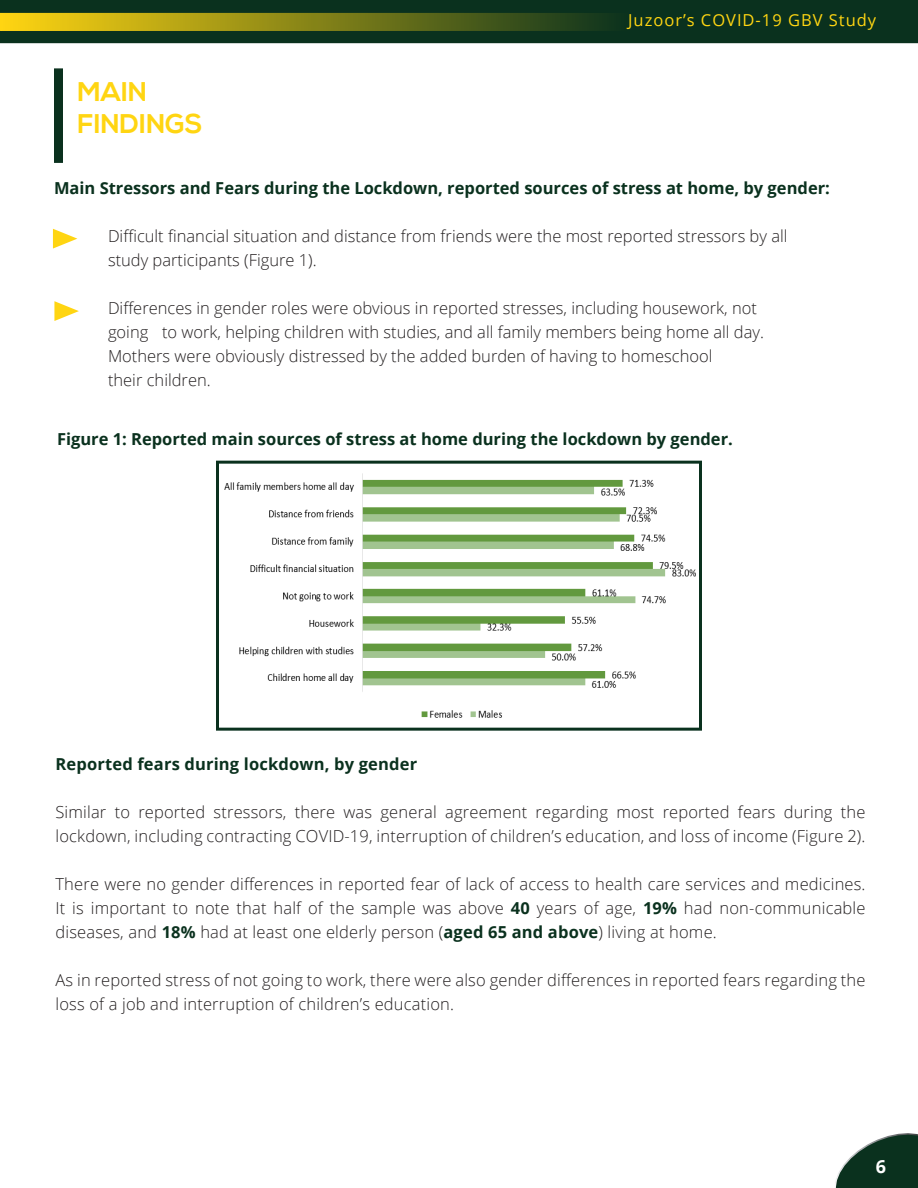
<style>
.page{position:relative;width:918px;height:1188px;background:#fff}
.page>*{position:absolute;margin:0;border:0;box-sizing:border-box;transform-origin:0 0}
.t1{font:700 27px "Nexa";color:#ffd512}
.t2{font:700 18px "Open Sans";color:#fff}
.t3{font:300 16.5px/24px "Open Sans";letter-spacing:.01em;color:#231f20}
.t4{font:700 16.5px "Open Sans";color:#0a311e}
.t5{font:16.5px "Open Sans";letter-spacing:.06em;color:#ffd512}
.s1{font-weight:700;color:#0a311e}
</style>
<div class="page">
<svg style="left:835px;top:1133px;width:83px;height:55px"></svg>
<svg style="left:0;top:0;width:918px;height:43px;background:#2d481c"></svg>
<svg style="left:53px;top:229px;width:24px;height:20px"></svg>
<div style="left:54px;top:68px;width:9px;height:95px;background:#0a311e"></div>
<svg style="left:54px;top:301px;width:25px;height:20px"></svg>
<img style="left:224px;top:473px;width:472px;height:245px">
<div style="left:216px;top:461px;width:486px;height:270px;border:3px solid #0a311e"></div>
<p class="t1" style="left:77px;top:76px;width:71px">MAIN</p>
<p class="t1" style="left:77px;top:108px;width:127px">FINDINGS</p>
<p class="t5" style="left:628px;top:8px;width:250px">Juzoor’s COVID-19 GBV Study</p>
<p class="t4" style="left:54px;top:176px;width:777px">Main Stressors and Fears during the Lockdown, reported sources of stress at home, by gender:</p>
<p class="t3" style="left:108px;top:224px;width:681px">Difficult financial situation and distance from friends were the most reported stressors by all study participants (Figure 1).</p>
<p class="t3" style="left:108px;top:296px;width:657px">Differences in gender roles were obvious in reported stresses, including housework, not going to work, helping children with studies, and all family members being home all day.<br>Mothers were obviously distressed by the added burden of having to homeschool</p>
<p class="t3" style="left:108px;top:368px;width:104px">their children.</p>
<p class="t4" style="left:57px;top:427px;width:677px">Figure 1: Reported main sources of stress at home during the lockdown by gender.</p>
<p class="t4" style="left:56px;top:753px;width:363px">Reported fears during lockdown, by gender</p>
<p class="t3" style="left:56px;top:800px;width:812px">Similar to reported stressors, there was general agreement regarding most reported fears during the lockdown, including contracting COVID-19, interruption of children’s education, and loss of income (Figure 2).</p>
<p class="t3" style="left:56px;top:872px;width:812px;text-align:justify">There were no gender differences in reported fear of lack of access to health care services and medicines.<br>It is important to note that half of the sample was above <span class="s1">40</span> years of age, <span class="s1">19%</span> had non-communicable diseases, and <span class="s1">18%</span> had at least one elderly person (<span class="s1">aged 65 and above</span>) living at home.</p>
<p class="t3" style="left:56px;top:968px;width:812px">As in reported stress of not going to work, there were also gender differences in reported fears regarding the loss of a job and interruption of children’s education.</p>
<p class="t2" style="left:876px;top:1153px;width:12px">6</p>
</div>
